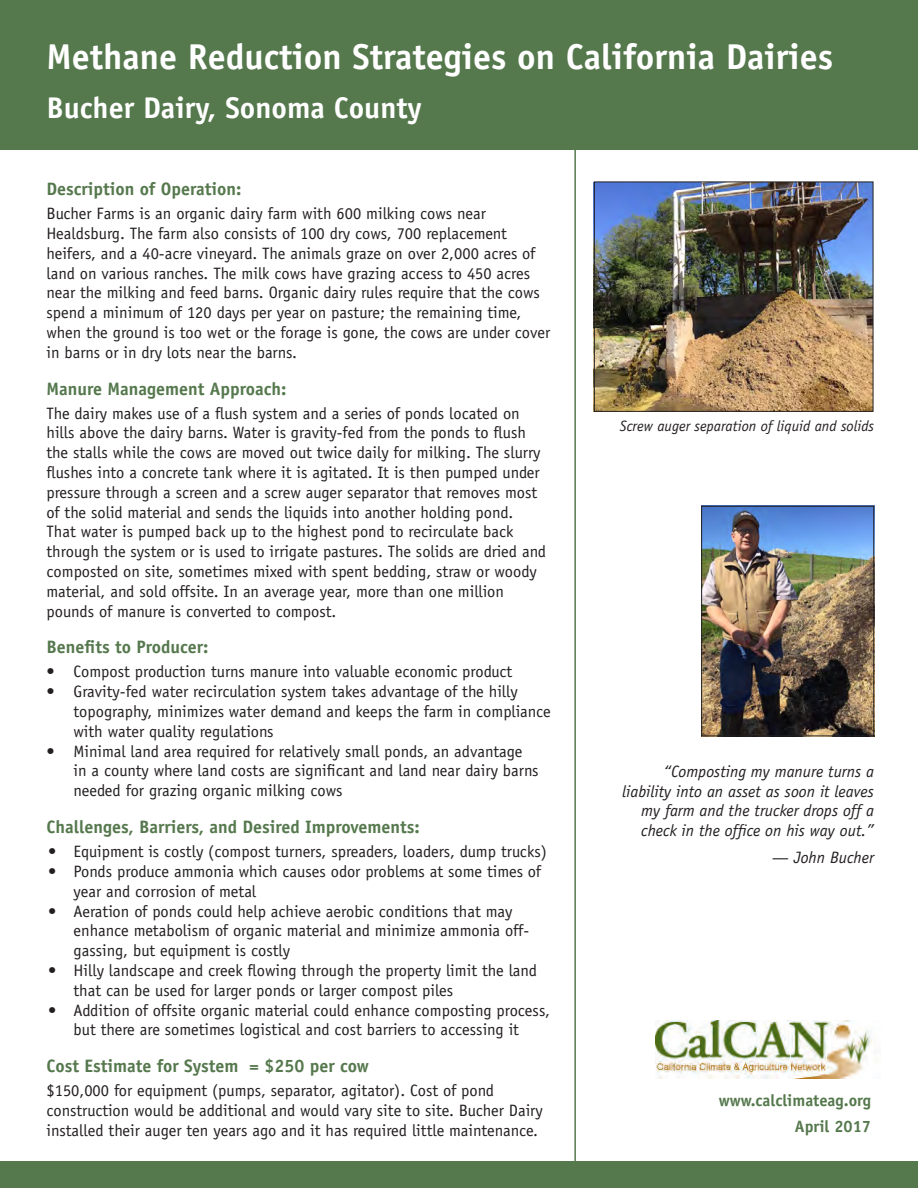
<style>
.page{position:relative;width:918px;height:1188px;background:#fff}
.page>*{position:absolute;margin:0;border:0;box-sizing:border-box;transform-origin:0 0}
.t1{font:700 36px "Officina Sans";color:#fff}
.t2{font:700 30px "Officina Sans";color:#fff}
.t3{font:700 18px "Officina Sans";color:#55784d}
.t4{font:16.5px/19.8px "Officina Sans";color:#231f20}
.t5{font:italic 16.5px/19.8px "Officina Sans";color:#231f20;text-align:right}
.t6{font:700 16.5px "Officina Sans";color:#55784d}
.t7{font:italic 15px "Officina Sans";color:#231f20}
</style>
<div class="page">
<div style="left:0;top:0;width:918px;height:149px;background:#55784d"></div>
<hr style="left:574px;top:149px;width:2px;height:1039px;background:#55784d">
<div style="left:0;top:1161px;width:918px;height:27px;background:#55784d"></div>
<img style="left:655px;top:1020px;width:223px;height:58px">
<img style="left:596px;top:184px;width:275px;height:226px">
<div style="left:594px;top:182px;width:279px;height:230px;border:1px solid #231f20"></div>
<img style="left:703px;top:508px;width:169px;height:226px">
<div style="left:701px;top:506px;width:173px;height:230px;border:1px solid #231f20"></div>
<p class="t1" style="left:46px;top:34px;width:788px">Methane Reduction Strategies on California Dairies</p>
<p class="t2" style="left:46px;top:89px;width:377px">Bucher Dairy, Sonoma County</p>
<p class="t3" style="left:46px;top:178px;width:197px">Description of Operation:</p>
<p class="t4" style="left:46px;top:204px;width:505px">Bucher Farms is an organic dairy farm with 600 milking cows near Healdsburg. The farm also consists of 100 dry cows, 700 replacement heifers, and a 40-acre vineyard. The animals graze on over 2,000 acres of land on various ranches. The milk cows have grazing access to 450 acres near the milking and feed barns. Organic dairy rules require that the cows spend a minimum of 120 days per year on pasture; the remaining time, when the ground is too wet or the forage is gone, the cows are under cover in barns or in dry lots near the barns.</p>
<p class="t3" style="left:46px;top:377px;width:241px">Manure Management Approach:</p>
<p class="t4" style="left:46px;top:403px;width:501px">The dairy makes use of a flush system and a series of ponds located on hills above the dairy barns. Water is gravity-fed from the ponds to flush the stalls while the cows are moved out twice daily for milking. The slurry flushes into a concrete tank where it is agitated. It is then pumped under pressure through a screen and a screw auger separator that removes most of the solid material and sends the liquids into another holding pond.<br>That water is pumped back up to the highest pond to recirculate back through the system or is used to irrigate pastures. The solids are dried and composted on site, sometimes mixed with spent bedding, straw or woody material, and sold offsite. In an average year, more than one million pounds of manure is converted to compost.</p>
<p class="t3" style="left:46px;top:636px;width:164px">Benefits to Producer:</p>
<p class="t4" style="left:46px;top:662px;width:467px">• Compost production turns manure into valuable economic product</p>
<p class="t4" style="left:74px;top:682px;width:479px;text-indent:-27px">• Gravity-fed water recirculation system takes advantage of the hilly topography, minimizes water demand and keeps the farm in compliance with water quality regulations</p>
<p class="t4" style="left:74px;top:741px;width:467px;text-indent:-27px">• Minimal land area required for relatively small ponds, an advantage in a county where land costs are significant and land near dairy barns needed for grazing organic milking cows</p>
<p class="t3" style="left:46px;top:816px;width:375px">Challenges, Barriers, and Desired Improvements:</p>
<p class="t4" style="left:48px;top:842px;width:500px">• Equipment is costly (compost turners, spreaders, loaders, dump trucks)</p>
<p class="t4" style="left:74px;top:861px;width:469px;text-indent:-26px">• Ponds produce ammonia which causes odor problems at some times of year and corrosion of metal</p>
<p class="t4" style="left:74px;top:901px;width:457px;text-indent:-26px">• Aeration of ponds could help achieve aerobic conditions that may enhance metabolism of organic material and minimize ammonia off&shy;gassing, but equipment is costly</p>
<p class="t4" style="left:74px;top:960px;width:465px;text-indent:-26px">• Hilly landscape and creek flowing through the property limit the land that can be used for larger ponds or larger compost piles</p>
<p class="t4" style="left:48px;top:1000px;width:504px;text-align:center">• Addition of offsite organic material could enhance composting process, but there are sometimes logistical and cost barriers to accessing it</p>
<p class="t3" style="left:46px;top:1055px;width:324px">Cost Estimate for System = $250 per cow</p>
<p class="t4" style="left:46px;top:1081px;width:498px">$150,000 for equipment (pumps, separator, agitator). Cost of pond construction would be additional and would vary site to site. Bucher Dairy installed their auger ten years ago and it has required little maintenance.</p>
<p class="t7" style="left:620px;top:417px;width:256px">Screw auger separation of liquid and solids</p>
<p class="t5" style="left:622px;top:761px;width:253px">“Composting my manure turns a liability into an asset as soon it leaves my farm and the trucker drops off a check in the office on his way out.”</p>
<p class="t5" style="left:772px;top:847px;width:103px">— John Bucher</p>
<p class="t6" style="left:719px;top:1090px;width:154px">www.calclimateag.org</p>
<p class="t6" style="left:795px;top:1116px;width:78px">April 2017</p>
</div>
